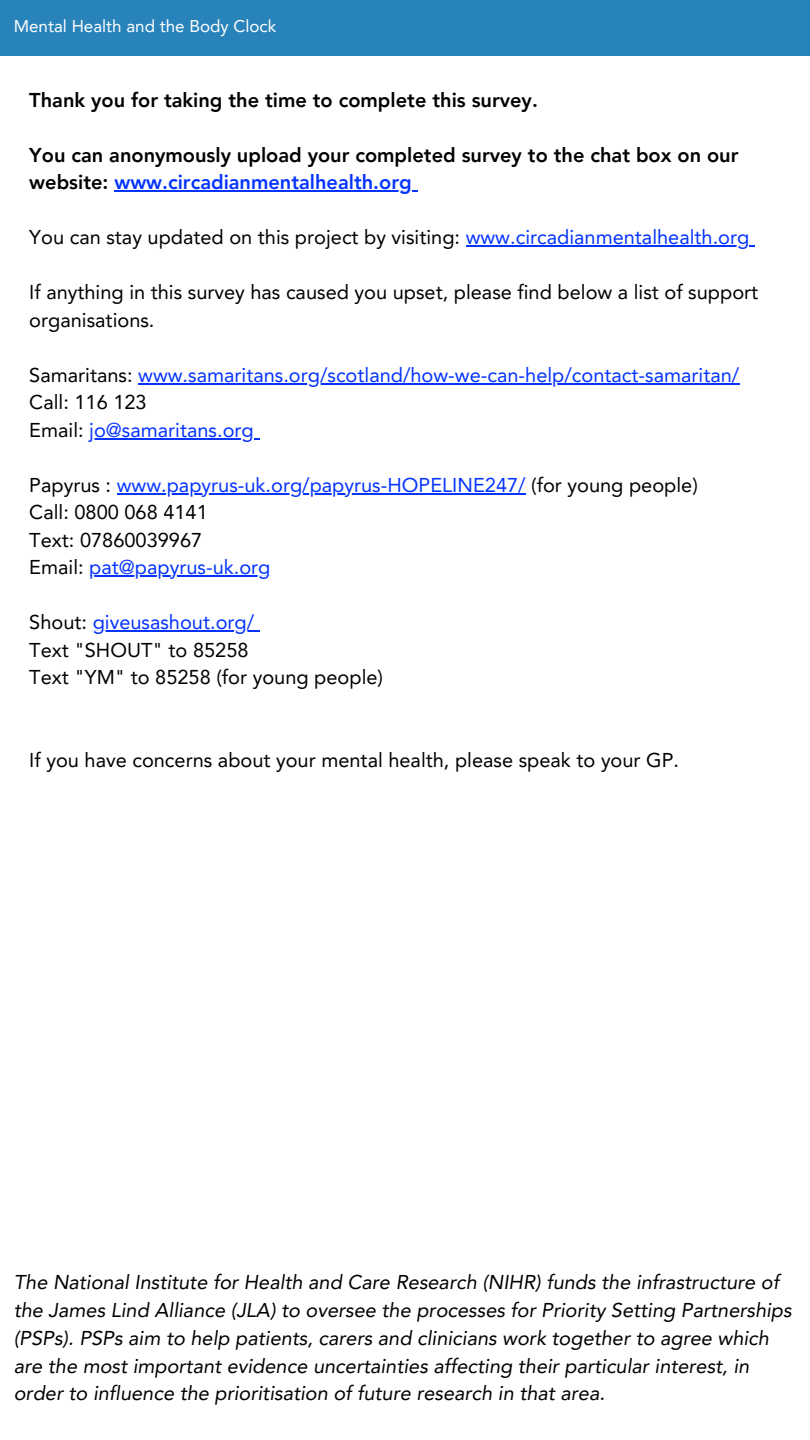
<style>
.page{position:relative;width:810px;height:1440px;background:#fff}
.page>*{position:absolute;margin:0;border:0;box-sizing:border-box;transform-origin:0 0}
.t1{font:20px/27.5px "Avenir LT Pro";color:#000}
.t2{font:italic 20px/27.8px "Avenir LT Pro";color:#000}
.t3{font:800 20px/27.5px "Avenir LT Pro";color:#000}
.t4{font:20px/27.5px "Avenir LT Pro";color:#0533ff}
.t5{font:17px "Avenir LT Pro";color:#fff}
.s1{color:#0533ff}
.s2{color:#000}
</style>
<div class="page">
<div style="left:0;top:0;width:810px;height:55px;background:#2883bb"></div>
<hr style="left:114px;top:190px;width:298px;height:2px;background:#0533ff">
<svg style="left:412px;top:190px;width:6px;height:2px"></svg>
<hr style="left:466px;top:245px;width:283px;height:2px;background:#0533ff">
<svg style="left:749px;top:245px;width:6px;height:2px"></svg>
<hr style="left:138px;top:383px;width:601px;height:1px;background:#0533ff">
<hr style="left:89px;top:438px;width:165px;height:1px;background:#0533ff">
<hr style="left:117px;top:493px;width:409px;height:1px;background:#0533ff">
<hr style="left:89px;top:575px;width:182px;height:2px;background:#0533ff">
<hr style="left:93px;top:630px;width:161px;height:2px;background:#0533ff">
<svg style="left:254px;top:630px;width:6px;height:2px"></svg>
<p class="t5" style="left:14px;top:19px;width:264px">Mental Health and the Body Clock</p>
<p class="t3" style="left:29px;top:88px;width:510px">Thank you for taking the time to complete this survey.</p>
<p class="t3" style="left:29px;top:143px;width:711px">You can anonymously upload your completed survey to the chat box on our website: <span class="s1">www.circadianmentalhealth.org</span></p>
<p class="t1" style="left:29px;top:226px;width:722px">You can stay updated on this project by visiting: <span class="s1">www.circadianmentalhealth.org</span></p>
<p class="t1" style="left:29px;top:281px;width:730px">If anything in this survey has caused you upset, please find below a list of support organisations.</p>
<p class="t4" style="left:29px;top:363px;width:712px"><span class="s2">Samaritans:</span> www.samaritans.org/scotland/how-we-can-help/contact-samaritan/<br><span class="s2">Call: 116 123<br>Email:</span> jo@samaritans.org</p>
<p class="t1" style="left:29px;top:473px;width:670px">Papyrus : <span class="s1">www.papyrus-uk.org/papyrus-HOPELINE247/</span> (for young people)<br>Call: 0800 068 4141<br>Text: 07860039967<br>Email: <span class="s1">pat@papyrus-uk.org</span></p>
<p class="t1" style="left:29px;top:611px;width:355px">Shout: <span class="s1">giveusashout.org/<br></span>Text "SHOUT" to 85258<br>Text "YM" to 85258 (for young people)</p>
<p class="t1" style="left:29px;top:748px;width:651px">If you have concerns about your mental health, please speak to your GP.</p>
<p class="t2" style="left:14px;top:1270px;width:779px">The National Institute for Health and Care Research (NIHR) funds the infrastructure of the James Lind Alliance (JLA) to oversee the processes for Priority Setting Partnerships (PSPs). PSPs aim to help patients, carers and clinicians work together to agree which are the most important evidence uncertainties affecting their particular interest, in order to influence the prioritisation of future research in that area.</p>
</div>
